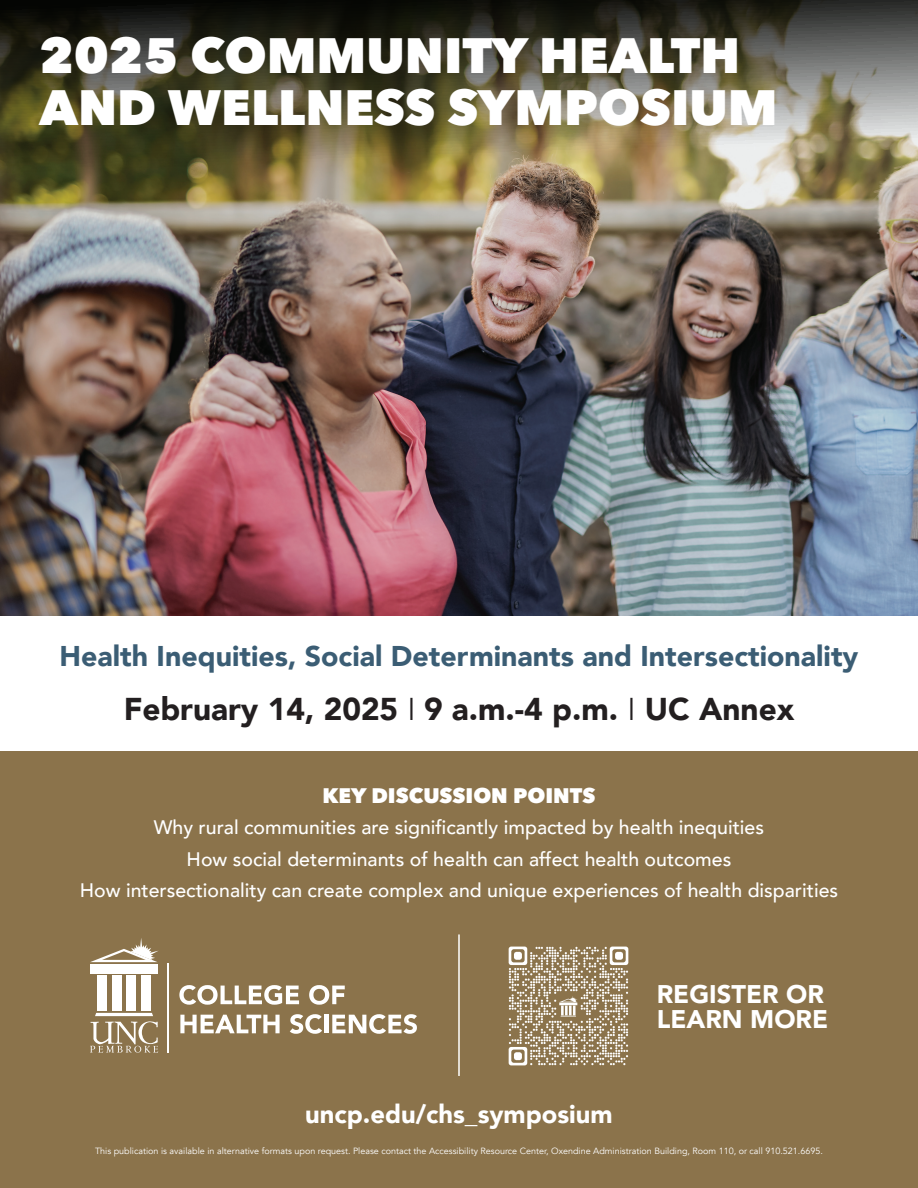
<style>
.page{position:relative;width:918px;height:1188px;background:#fff}
.page>*{position:absolute;margin:0;border:0;box-sizing:border-box;transform-origin:0 0}
.t1{font:800 49.5px/51.3px "Avenir Next";color:#fff}
.t2{font:900 31.5px "Avenir";color:#231f20}
.t3{font:900 28.5px "Avenir";color:#3b5d74}
.t4{font:900 25.5px/25.5px "Avenir";color:#fff}
.t5{font:800 21px "Avenir Next";color:#fff}
.t6{font:500 19.5px/31.5px "Avenir";color:#fff;text-align:center}
.t7{font:9px "Avenir";color:#fff}
.s1{font-weight:300}
</style>
<div class="page">
<div style="left:0;top:752px;width:918px;height:436px;background:#8b734b"></div>
<img style="left:0;top:0;width:918px;height:616px">
<img style="left:508px;top:946px;width:121px;height:120px">
<div style="left:97px;top:975px;width:9px;height:36px;background:#fff"></div>
<div style="left:112px;top:975px;width:9px;height:36px;background:#fff"></div>
<div style="left:127px;top:975px;width:9px;height:36px;background:#fff"></div>
<div style="left:141px;top:975px;width:10px;height:36px;background:#fff"></div>
<div style="left:90px;top:964px;width:68px;height:9px;background:#fff"></div>
<svg style="left:90px;top:938px;width:69px;height:24px"></svg>
<svg style="left:90px;top:1013px;width:68px;height:40px"></svg>
<hr style="left:167px;top:964px;width:2px;height:89px;background:#fff">
<svg style="left:179px;top:985px;width:120px;height:20px"></svg>
<svg style="left:309px;top:985px;width:36px;height:20px"></svg>
<svg style="left:180px;top:1015px;width:100px;height:18px"></svg>
<svg style="left:290px;top:1014px;width:32px;height:20px"></svg>
<hr style="left:324px;top:1015px;width:4px;height:18px;background:#fff">
<svg style="left:332px;top:1014px;width:85px;height:20px"></svg>
<hr style="left:458px;top:934px;width:2px;height:142px;background:#fff">
<h1 class="t1" style="left:40px;top:30px;width:740px">2025 COMMUNITY HEALTH<br>AND WELLNESS SYMPOSIUM</h1>
<h3 class="t3" style="left:60px;top:631px;width:800px">Health Inequities, Social Determinants and Intersectionality</h3>
<h2 class="t2" style="left:124px;top:682px;width:672px">February 14, 2025 <span class="s1">I</span> 9 a.m.-4 p.m. <span class="s1">I</span> UC Annex</h2>
<p class="t5" style="left:323px;top:783px;width:274px">KEY DISCUSSION POINTS</p>
<p class="t6" style="left:80px;top:811px;width:760px">Why rural communities are significantly impacted by health inequities<br>How social determinants of health can affect health outcomes<br>How intersectionality can create complex and unique experiences of health disparities</p>
<h3 class="t4" style="left:657px;top:980px;width:173px">REGISTER OR<br>LEARN MORE</h3>
<h3 class="t4" style="left:305px;top:1101px;width:309px">uncp.edu/chs_symposium</h3>
<p class="t7" style="left:95px;top:1145px;width:729px">This publication is available in alternative formats upon request. Please contact the Accessibility Resource Center, Oxendine Administration Building, Room 110, or call 910.521.6695.</p>
</div>
